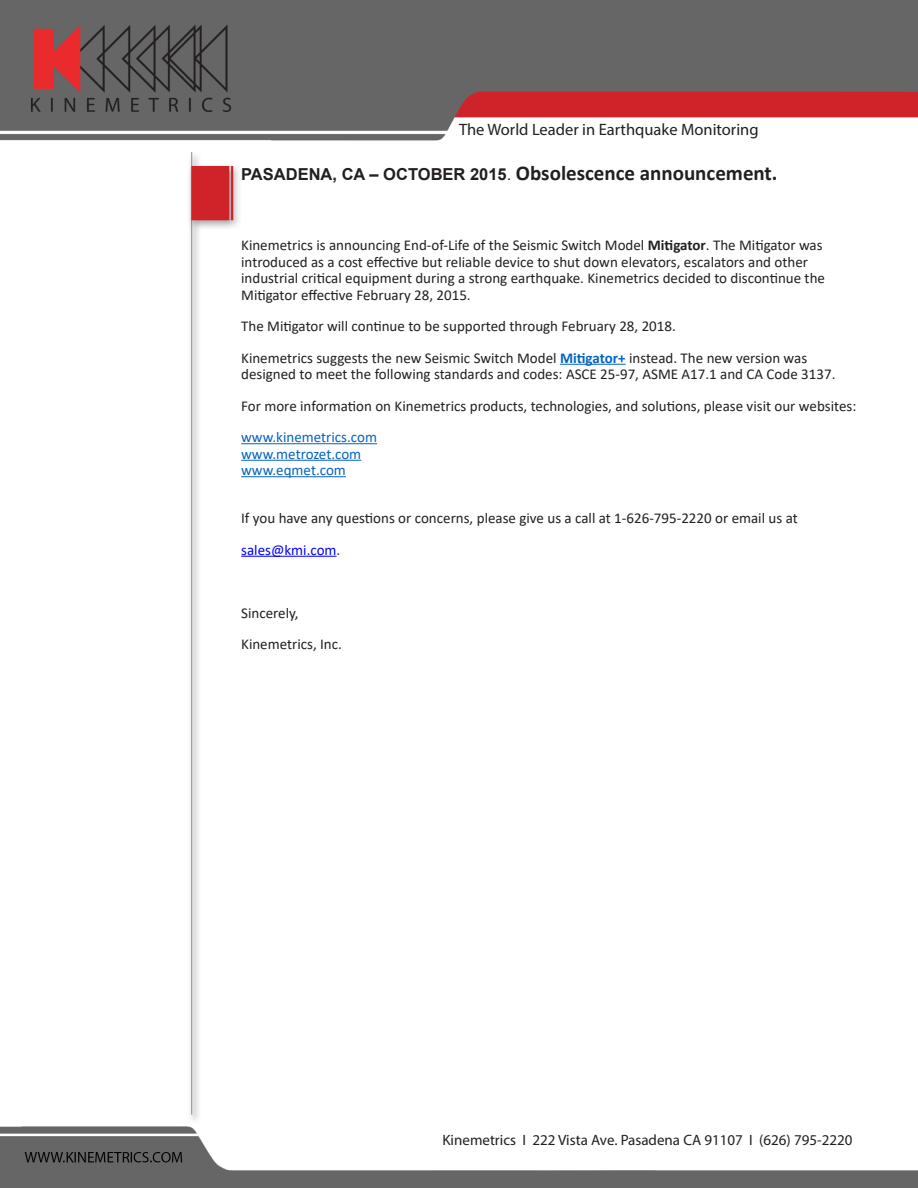
<style>
.page{position:relative;width:918px;height:1188px;background:#fff}
.page>*{position:absolute;margin:0;border:0;box-sizing:border-box;transform-origin:0 0}
.t1{font:700 21px "Calibri";color:#231f20}
.t2{font:16.5px "Myriad Pro";color:#231f20}
.t3{font:15px/16.5px "Calibri";color:#231f20}
.t4{font:15px "Myriad Pro";color:#231f20}
.t5{font:15px "Calibri";color:#0563c1}
.t6{font:15px "Calibri";color:#00f}
.s1{font-family:"Arial";font-size:16.5px}
.s2{font-family:"Arial";font-weight:400;font-size:16.5px}
.s3{font-weight:700}
.s4{font-weight:700;color:#0563c1}
.s5{color:#231f20}
</style>
<div class="page">
<img style="left:0;top:0;width:918px;height:1188px">
<hr style="left:560px;top:364px;width:66px;height:1px;background:#0563c1">
<hr style="left:241px;top:443px;width:136px;height:1px;background:#0563c1">
<hr style="left:241px;top:460px;width:120px;height:1px;background:#0563c1">
<hr style="left:241px;top:476px;width:105px;height:1px;background:#0563c1">
<hr style="left:241px;top:556px;width:96px;height:1px;background:#00f">
<p class="t2" style="left:459px;top:119px;width:301px">The World Leader in Earthquake Monitoring</p>
<p class="t1" style="left:241px;top:159px;width:538px"><span class="s1">PASADENA, CA – OCTOBER 2015</span><span class="s2">.</span> Obsolescence announcement.</p>
<p class="t3" style="left:241px;top:236px;width:585px">Kinemetrics is announcing End-of-Life of the Seismic Switch Model <span class="s3">Mitigator</span>. The Mitigator was introduced as a cost effective but reliable device to shut down elevators, escalators and other industrial critical equipment during a strong earthquake. Kinemetrics decided to discontinue the Mitigator effective February 28, 2015.</p>
<p class="t3" style="left:241px;top:317px;width:436px">The Mitigator will continue to be supported through February 28, 2018.</p>
<p class="t3" style="left:241px;top:349px;width:596px">Kinemetrics suggests the new Seismic Switch Model <span class="s4">Mitigator+</span> instead. The new version was designed to meet the following standards and codes: ASCE 25-97, ASME A17.1 and CA Code 3137.</p>
<p class="t3" style="left:241px;top:397px;width:617px">For more information on Kinemetrics products, technologies, and solutions, please visit our websites:</p>
<p class="t5" style="left:241px;top:427px;width:137px">www.kinemetrics.com</p>
<p class="t5" style="left:241px;top:443px;width:122px">www.metrozet.com</p>
<p class="t5" style="left:241px;top:460px;width:106px">www.eqmet.com</p>
<p class="t3" style="left:241px;top:509px;width:558px">If you have any questions or concerns, please give us a call at 1-626-795-2220 or email us at</p>
<p class="t6" style="left:241px;top:539px;width:101px">sales@kmi.com<span class="s5">.</span></p>
<p class="t3" style="left:241px;top:604px;width:59px">Sincerely,</p>
<p class="t3" style="left:241px;top:635px;width:102px">Kinemetrics, Inc.</p>
<p class="t4" style="left:442px;top:1131px;width:412px">Kinemetrics I 222 Vista Ave. Pasadena CA 91107 I (626) 795-2220</p>
</div>
